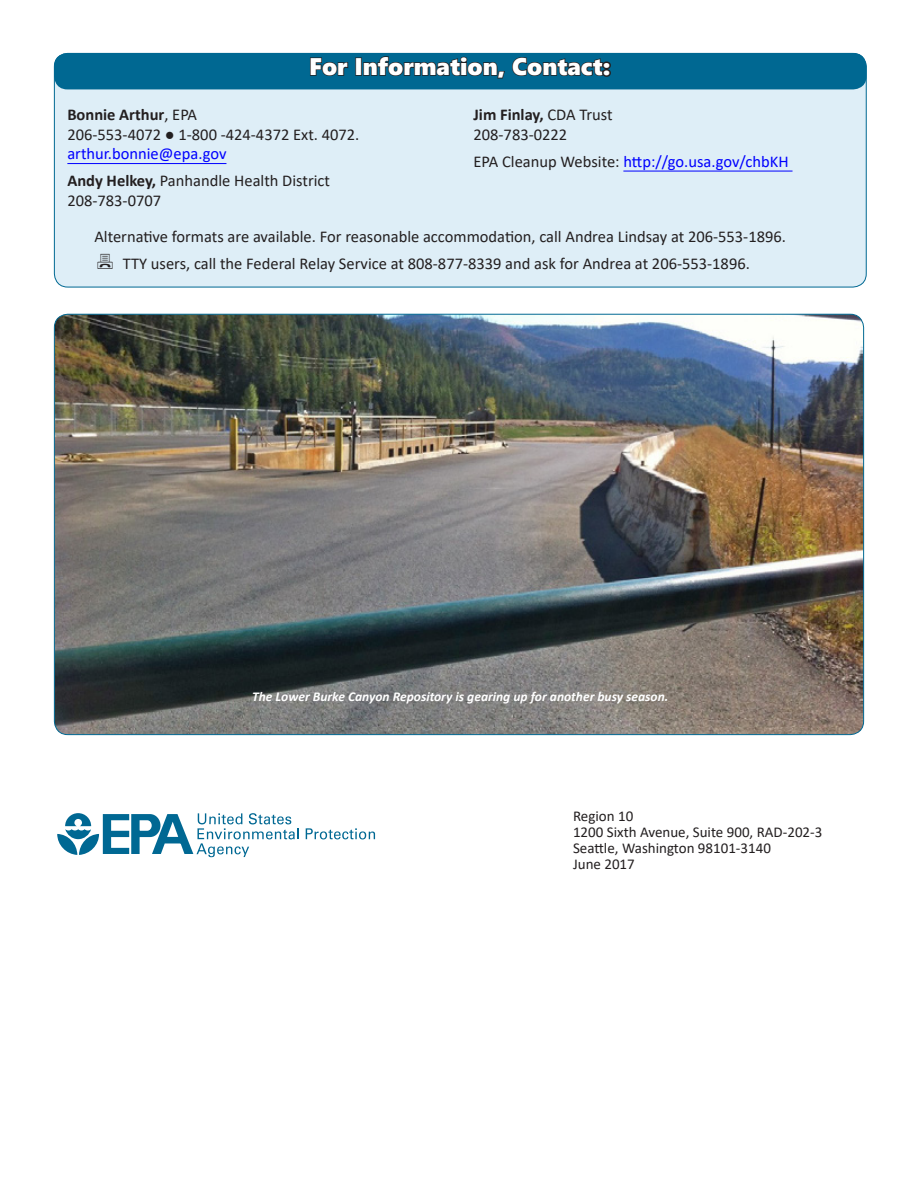
<style>
.page{position:relative;width:918px;height:1188px;background:#fff}
.page>*{position:absolute;margin:0;border:0;box-sizing:border-box;transform-origin:0 0}
.Heading_1{font:24px "Segoe UI Black";color:#fff}
.Body_Text{font:16.5px "Calibri";color:#231f20}
.Infolist{font:16.5px "Calibri";color:#231f20}
.Body_Text-2{font:16.5px "Calibri";color:#00f}
.Infolist-2{font:700 16.5px "Calibri";color:#231f20}
.t1{font:15px "Calibri";color:#231f20}
.P{font:italic 700 13.5px "Calibri";color:#fff}
.s1{font-weight:400}
.s2{font-family:"Times New Roman"}
.s3{font-weight:700}
.s4{color:#231f20}
</style>
<div class="page">
<div style="left:54px;top:53px;width:812px;height:234px;background:#deeef7;border-radius:14px"></div>
<div style="left:54px;top:53px;width:813px;height:36px;background:#006892;border-radius:14px"></div>
<svg style="left:310px;top:57px;width:39px;height:19px"></svg>
<div style="left:355px;top:57px;width:7px;height:19px;border:2px solid #231f20"></div>
<svg style="left:363px;top:56px;width:248px;height:23px"></svg>
<hr style="left:67px;top:163px;width:159px;height:1px;background:#00f">
<hr style="left:623px;top:171px;width:170px;height:1px;background:#00f">
<img style="left:54px;top:314px;width:810px;height:421px">
<svg style="left:306px;top:828px;width:69px;height:11px"></svg>
<svg style="left:57px;top:813px;width:242px;height:44px"></svg>
<h1 class="Heading_1" style="left:309px;top:49px;width:303px">For Information, Contact:</h1>
<p class="Infolist-2" style="left:67px;top:103px;width:131px">Bonnie Arthur<span class="s1">, EPA</span></p>
<p class="Infolist" style="left:67px;top:123px;width:294px">206-553-4072 <span class="s2">●</span> 1-800 -424-4372 Ext. 4072.</p>
<p class="Body_Text-2" style="left:67px;top:142px;width:161px">arthur.bonnie@epa.gov</p>
<p class="Infolist" style="left:67px;top:169px;width:264px"><span class="s3">Andy Helkey,</span> Panhandle Health District</p>
<p class="Body_Text" style="left:67px;top:189px;width:95px">208-783-0707</p>
<p class="Infolist-2" style="left:474px;top:103px;width:141px">Jim Finlay, <span class="s1">CDA Trust</span></p>
<p class="Body_Text" style="left:474px;top:123px;width:95px">208-783-0222</p>
<p class="Body_Text-2" style="left:474px;top:150px;width:317px"><span class="s4">EPA Cleanup Website:</span> http://go.usa.gov/chbKH</p>
<p class="Body_Text" style="left:94px;top:225px;width:693px">Alternative formats are available. For reasonable accommodation, call Andrea Lindsay at 206-553-1896.</p>
<p class="Body_Text" style="left:123px;top:252px;width:629px">TTY users, call the Federal Relay Service at 808-877-8339 and ask for Andrea at 206-553-1896.</p>
<p class="P" style="left:252px;top:687px;width:418px">The Lower Burke Canyon Repository is gearing up for another busy season.</p>
<p class="t1" style="left:573px;top:806px;width:62px">Region 10</p>
<p class="t1" style="left:573px;top:822px;width:251px">1200 Sixth Avenue, Suite 900, RAD-202-3</p>
<p class="t1" style="left:573px;top:837px;width:199px">Seattle, Washington 98101-3140</p>
<p class="t1" style="left:573px;top:854px;width:63px">June 2017</p>
</div>
